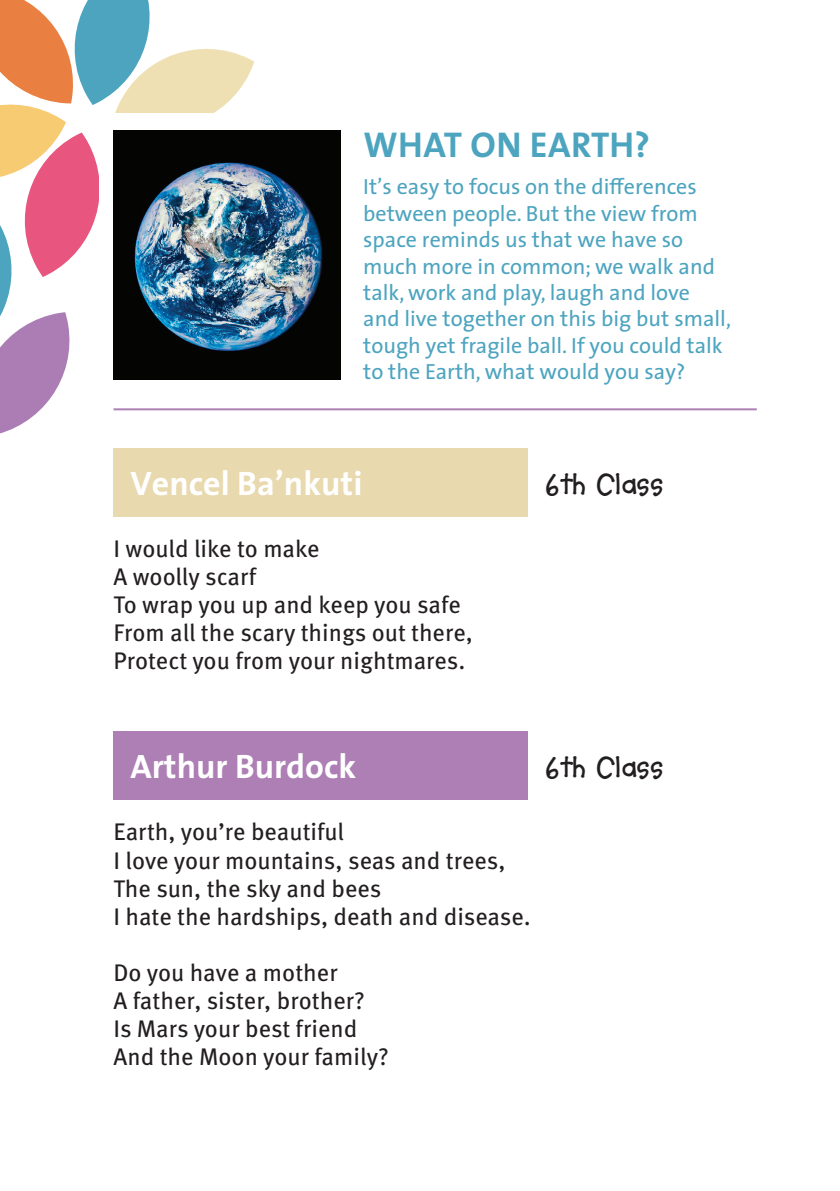
<style>
.page{position:relative;width:840px;height:1191px;background:#fff}
.page>*{position:absolute;margin:0;border:0;box-sizing:border-box;transform-origin:0 0}
.t1{font:700 36px "The Sans";letter-spacing:.01em;color:#4da4bf}
.t2{font:700 34px "The Sans";color:#fff}
.t3{font:700 30px "Soup Bone";color:#231f20}
.t4{font:24px/28px "Meta Pro";color:#231f20}
.t5{font:22px/26.4px "The Sans";color:#4da4bf}
</style>
<div class="page">
<svg style="left:0;top:0;width:254px;height:434px"></svg>
<div style="left:99px;top:113px;width:627px;height:964px;background:#fff"></div>
<div style="left:113px;top:448px;width:414px;height:68px;background:#e8d9af"></div>
<div style="left:113px;top:731px;width:414px;height:68px;background:#ad7fb5"></div>
<hr style="left:113px;top:408px;width:643px;height:2px;background:#ad7fb5">
<div style="left:113px;top:130px;width:227px;height:250px;background:#040503"></div>
<img style="left:134px;top:162px;width:189px;height:189px">
<h1 class="t1" style="left:363px;top:115px;width:288px">WHAT ON EARTH?</h1>
<p class="t5" style="left:363px;top:173px;width:369px">It’s easy to focus on the differences between people. But the view from space reminds us that we have so much more in common; we walk and talk, work and play, laugh and love and live together on this big but small, tough yet fragile ball. If you could talk to the Earth, what would you say?</p>
<h2 class="t2" style="left:130px;top:455px;width:233px">Vencel Ba’nkuti</h2>
<p class="t3" style="left:544px;top:468px;width:120px">6th Class</p>
<p class="t4" style="left:113px;top:535px;width:361px">I would like to make<br>A woolly scarf<br>To wrap you up and keep you safe<br>From all the scary things out there,<br>Protect you from your nightmares.</p>
<h2 class="t2" style="left:130px;top:738px;width:227px">Arthur Burdock</h2>
<p class="t3" style="left:544px;top:751px;width:120px">6th Class</p>
<p class="t4" style="left:113px;top:819px;width:419px">Earth, you’re beautiful<br>I love your mountains, seas and trees,<br>The sun, the sky and bees<br>I hate the hardships, death and disease.</p>
<p class="t4" style="left:113px;top:959px;width:277px">Do you have a mother<br>A father, sister, brother?<br>Is Mars your best friend<br>And the Moon your family?</p>
</div>
